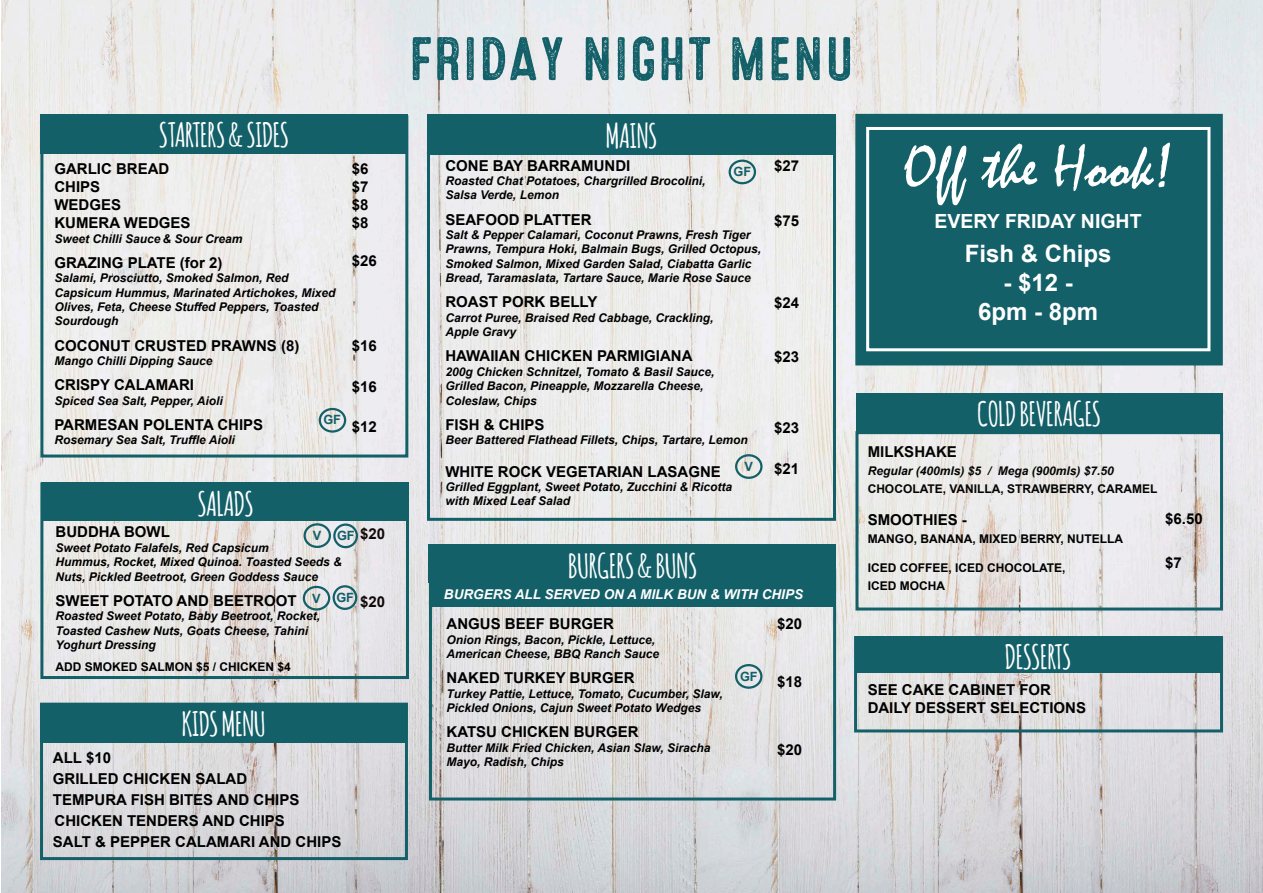
<style>
.page{position:relative;width:1263px;height:893px;background:#fff}
.page>*{position:absolute;margin:0;border:0;box-sizing:border-box;transform-origin:0 0}
.t1{font:63px "Mistral";color:#fff}
.t2{font:61.5px "Microbrew Three";color:#146069}
.t3{font:700 33px "Amatic";color:#fff}
.t4{font:700 24px "Arial";color:#fff}
.t5{font:700 19.5px "Arial";color:#fff}
.t6{font:700 15px "Arial";color:#000}
.t7{font:700 15px "Arial";color:#040503}
.t8{font:700 15px "Arial";color:#110909}
.t9{font:italic 700 13.5px "Arial";color:#fff}
.t10{font:700 12.75px "Arial";color:#146069}
.t11{font:italic 700 12px/14.4px "Arial";color:#000}
.t12{font:700 12px "Arial";color:#000}
.t13{font:700 12px "Arial";color:#040503}
.t14{font:italic 700 12px "Arial";color:#040503}
</style>
<div class="page">
<img style="left:2px;top:0;width:1261px;height:892px">
<div style="left:40px;top:114px;width:368px;height:40px;background:#146069"></div>
<div style="left:40px;top:703px;width:367px;height:39px;background:#146069"></div>
<div style="left:855px;top:393px;width:367px;height:39px;background:#146069"></div>
<div style="left:854px;top:636px;width:367px;height:36px;background:#146069"></div>
<div style="left:40px;top:116px;width:368px;height:342px;border:3px solid #146069"></div>
<div style="left:854px;top:636px;width:369px;height:96px;border:3px solid #146069"></div>
<div style="left:855px;top:431px;width:368px;height:179px;border:3px solid #146069"></div>
<div style="left:40px;top:482px;width:369px;height:197px;border:3px solid #146069"></div>
<div style="left:42px;top:482px;width:367px;height:39px;background:#146069"></div>
<div style="left:40px;top:703px;width:368px;height:157px;border:3px solid #146069"></div>
<div style="left:429px;top:569px;width:407px;height:231px;border:3px solid #146069"></div>
<div style="left:429px;top:544px;width:407px;height:39px;background:#146069"></div>
<div style="left:427px;top:115px;width:409px;height:40px;background:#146069"></div>
<div style="left:427px;top:114px;width:409px;height:407px;border:3px solid #146069"></div>
<div style="left:431px;top:582px;width:404px;height:25px;background:#146069"></div>
<div style="left:333px;top:523px;width:25px;height:25px;border:2px solid #146069;border-radius:50%"></div>
<div style="left:333px;top:585px;width:24px;height:25px;border:2px solid #146069;border-radius:50%"></div>
<div style="left:728px;top:160px;width:28px;height:24px;border:2px solid #146069;border-radius:50%"></div>
<div style="left:855px;top:114px;width:368px;height:251px;background:#146069;border:2px solid #146069"></div>
<div style="left:866px;top:127px;width:344px;height:224px;border:3px solid #fff"></div>
<div style="left:319px;top:408px;width:27px;height:25px;border:2px solid #146069;border-radius:50%"></div>
<div style="left:303px;top:523px;width:28px;height:25px;border:2px solid #146069;border-radius:50%"></div>
<div style="left:303px;top:586px;width:27px;height:25px;border:2px solid #146069;border-radius:50%"></div>
<div style="left:735px;top:454px;width:27px;height:25px;border:2px solid #146069;border-radius:50%"></div>
<div style="left:735px;top:664px;width:27px;height:25px;border:2px solid #146069;border-radius:50%"></div>
<p class="t3" style="left:159px;top:112px;width:131px">STARTERS &amp; SIDES</p>
<p class="t6" style="left:54px;top:158px;width:116px">GARLIC BREAD</p>
<p class="t6" style="left:54px;top:176px;width:47px">CHIPS</p>
<p class="t6" style="left:54px;top:194px;width:68px">WEDGES</p>
<p class="t6" style="left:54px;top:212px;width:138px">KUMERA WEDGES</p>
<p class="t11" style="left:54px;top:231px;width:190px">Sweet Chilli Sauce &amp; Sour Cream</p>
<p class="t6" style="left:54px;top:252px;width:170px">GRAZING PLATE (for 2)</p>
<p class="t11" style="left:54px;top:271px;width:236px">Salami, Prosciutto, Smoked Salmon, Red</p>
<p class="t11" style="left:54px;top:285px;width:282px">Capsicum Hummus, Marinated Artichokes, Mixed<br>Olives, Feta, Cheese Stuffed Peppers, Toasted<br>Sourdough</p>
<p class="t6" style="left:54px;top:335px;width:247px">COCONUT CRUSTED PRAWNS (8)</p>
<p class="t11" style="left:54px;top:354px;width:160px">Mango Chilli Dipping Sauce</p>
<p class="t6" style="left:54px;top:374px;width:141px">CRISPY CALAMARI</p>
<p class="t11" style="left:54px;top:393px;width:170px">Spiced Sea Salt, Pepper, Aioli</p>
<p class="t6" style="left:54px;top:414px;width:210px">PARMESAN POLENTA CHIPS</p>
<p class="t11" style="left:54px;top:433px;width:182px">Rosemary Sea Salt, Truffle Aioli</p>
<p class="t10" style="left:323px;top:410px;width:19px">GF</p>
<p class="t6" style="left:352px;top:158px;width:18px">$6</p>
<p class="t6" style="left:352px;top:176px;width:18px">$7</p>
<p class="t6" style="left:352px;top:194px;width:18px">$8</p>
<p class="t6" style="left:352px;top:212px;width:18px">$8</p>
<p class="t6" style="left:352px;top:250px;width:27px">$26</p>
<p class="t6" style="left:352px;top:335px;width:27px">$16</p>
<p class="t6" style="left:352px;top:376px;width:27px">$16</p>
<p class="t6" style="left:352px;top:416px;width:27px">$12</p>
<p class="t3" style="left:198px;top:480px;width:57px">SALADS</p>
<p class="t6" style="left:56px;top:522px;width:116px">BUDDHA BOWL</p>
<p class="t11" style="left:56px;top:541px;width:215px">Sweet Potato Falafels, Red Capsicum</p>
<p class="t11" style="left:56px;top:555px;width:288px">Hummus, Rocket, Mixed Quinoa. Toasted Seeds &amp;<br>Nuts, Pickled Beetroot, Green Goddess Sauce</p>
<p class="t6" style="left:56px;top:590px;width:243px">SWEET POTATO AND BEETROOT</p>
<p class="t11" style="left:56px;top:609px;width:266px">Roasted Sweet Potato, Baby Beetroot, Rocket,</p>
<p class="t11" style="left:56px;top:624px;width:254px">Toasted Cashew Nuts, Goats Cheese, Tahini</p>
<p class="t11" style="left:56px;top:638px;width:102px">Yoghurt Dressing</p>
<p class="t12" style="left:56px;top:658px;width:237px">ADD SMOKED SALMON $5 / CHICKEN $4</p>
<p class="t8" style="left:360px;top:523px;width:27px">$20</p>
<p class="t10" style="left:337px;top:526px;width:19px">GF</p>
<p class="t10" style="left:313px;top:527px;width:10px">V</p>
<p class="t10" style="left:336px;top:588px;width:19px">GF</p>
<p class="t10" style="left:312px;top:590px;width:10px">V</p>
<p class="t8" style="left:360px;top:591px;width:27px">$20</p>
<p class="t3" style="left:182px;top:700px;width:85px">KIDS MENU</p>
<p class="t6" style="left:53px;top:747px;width:60px">ALL $10</p>
<p class="t6" style="left:53px;top:768px;width:196px">GRILLED CHICKEN SALAD</p>
<p class="t6" style="left:53px;top:789px;width:248px">TEMPURA FISH BITES AND CHIPS</p>
<p class="t6" style="left:55px;top:810px;width:232px">CHICKEN TENDERS AND CHIPS</p>
<p class="t6" style="left:53px;top:831px;width:290px">SALT &amp; PEPPER CALAMARI AND CHIPS</p>
<p class="t2" style="left:408px;top:24px;width:448px">FRIDAY NIGHT MENU</p>
<p class="t3" style="left:606px;top:112px;width:53px">MAINS</p>
<p class="t6" style="left:445px;top:155px;width:187px">CONE BAY BARRAMUNDI</p>
<p class="t11" style="left:445px;top:174px;width:262px">Roasted Chat Potatoes, Chargrilled Brocolini,</p>
<p class="t11" style="left:445px;top:188px;width:115px">Salsa Verde, Lemon</p>
<p class="t6" style="left:445px;top:209px;width:148px">SEAFOOD PLATTER</p>
<p class="t11" style="left:445px;top:228px;width:317px">Salt &amp; Pepper Calamari, Coconut Prawns, Fresh Tiger Prawns, Tempura Hoki, Balmain Bugs, Grilled Octopus, Smoked Salmon, Mixed Garden Salad, Ciabatta Garlic Bread, Taramaslata, Tartare Sauce, Marie Rose Sauce</p>
<p class="t6" style="left:445px;top:291px;width:153px">ROAST PORK BELLY</p>
<p class="t11" style="left:445px;top:311px;width:270px">Carrot Puree, Braised Red Cabbage, Crackling,</p>
<p class="t11" style="left:445px;top:325px;width:72px">Apple Gravy</p>
<p class="t6" style="left:445px;top:345px;width:249px">HAWAIIAN CHICKEN PARMIGIANA</p>
<p class="t11" style="left:445px;top:365px;width:270px">200g Chicken Schnitzel, Tomato &amp; Basil Sauce,</p>
<p class="t11" style="left:445px;top:379px;width:260px">Grilled Bacon, Pineapple, Mozzarella Cheese,</p>
<p class="t11" style="left:445px;top:393px;width:93px">Coleslaw, Chips</p>
<p class="t6" style="left:445px;top:414px;width:101px">FISH &amp; CHIPS</p>
<p class="t11" style="left:445px;top:433px;width:304px">Beer Battered Flathead Fillets, Chips, Tartare, Lemon</p>
<p class="t6" style="left:445px;top:461px;width:277px">WHITE ROCK VEGETARIAN LASAGNE</p>
<p class="t11" style="left:445px;top:480px;width:288px">Grilled Eggplant, Sweet Potato, Zucchini &amp; Ricotta</p>
<p class="t11" style="left:445px;top:494px;width:126px">with Mixed Leaf Salad</p>
<p class="t10" style="left:733px;top:162px;width:19px">GF</p>
<p class="t10" style="left:744px;top:458px;width:10px">V</p>
<p class="t6" style="left:774px;top:155px;width:27px">$27</p>
<p class="t6" style="left:774px;top:210px;width:27px">$75</p>
<p class="t6" style="left:774px;top:292px;width:27px">$24</p>
<p class="t6" style="left:774px;top:346px;width:27px">$23</p>
<p class="t6" style="left:774px;top:417px;width:27px">$23</p>
<p class="t6" style="left:774px;top:458px;width:27px">$21</p>
<p class="t3" style="left:568px;top:542px;width:130px">BURGERS &amp; BUNS</p>
<p class="t9" style="left:444px;top:585px;width:361px">BURGERS ALL SERVED ON A MILK BUN &amp; WITH CHIPS</p>
<p class="t6" style="left:446px;top:613px;width:169px">ANGUS BEEF BURGER</p>
<p class="t11" style="left:446px;top:632px;width:210px">Onion Rings, Bacon, Pickle, Lettuce,</p>
<p class="t11" style="left:446px;top:647px;width:214px">American Cheese, BBQ Ranch Sauce</p>
<p class="t6" style="left:446px;top:667px;width:190px">NAKED TURKEY BURGER</p>
<p class="t11" style="left:446px;top:686px;width:278px">Turkey Pattie, Lettuce, Tomato, Cucumber, Slaw,<br>Pickled Onions, Cajun Sweet Potato Wedges</p>
<p class="t6" style="left:446px;top:721px;width:194px">KATSU CHICKEN BURGER</p>
<p class="t11" style="left:446px;top:740px;width:265px">Butter Milk Fried Chicken, Asian Slaw, Siracha<br>Mayo, Radish, Chips</p>
<p class="t10" style="left:740px;top:667px;width:19px">GF</p>
<p class="t6" style="left:777px;top:613px;width:27px">$20</p>
<p class="t6" style="left:777px;top:671px;width:27px">$18</p>
<p class="t6" style="left:777px;top:739px;width:27px">$20</p>
<p class="t1" style="left:903px;top:129px;width:271px">Off the Hook!</p>
<p class="t5" style="left:934px;top:208px;width:208px">EVERY FRIDAY NIGHT</p>
<p class="t4" style="left:965px;top:237px;width:148px">Fish &amp; Chips</p>
<p class="t4" style="left:1003px;top:266px;width:71px">- $12 -</p>
<p class="t4" style="left:978px;top:295px;width:122px">6pm - 8pm</p>
<p class="t3" style="left:977px;top:390px;width:125px">COLD BEVERAGES</p>
<p class="t7" style="left:868px;top:441px;width:91px">MILKSHAKE</p>
<p class="t14" style="left:868px;top:463px;width:248px">Regular (400mls) $5 / Mega (900mls) $7.50</p>
<p class="t13" style="left:868px;top:480px;width:291px">CHOCOLATE, VANILLA, STRAWBERRY, CARAMEL</p>
<p class="t6" style="left:868px;top:510px;width:101px">SMOOTHIES -</p>
<p class="t12" style="left:868px;top:531px;width:257px">MANGO, BANANA, MIXED BERRY, NUTELLA</p>
<p class="t12" style="left:868px;top:560px;width:199px">ICED COFFEE, ICED CHOCOLATE,</p>
<p class="t12" style="left:868px;top:578px;width:79px">ICED MOCHA</p>
<p class="t6" style="left:1165px;top:509px;width:39px">$6.50</p>
<p class="t6" style="left:1165px;top:552px;width:18px">$7</p>
<p class="t3" style="left:1005px;top:633px;width:67px">DESSERTS</p>
<p class="t6" style="left:868px;top:679px;width:185px">SEE CAKE CABINET FOR</p>
<p class="t6" style="left:868px;top:697px;width:220px">DAILY DESSERT SELECTIONS</p>
</div>
